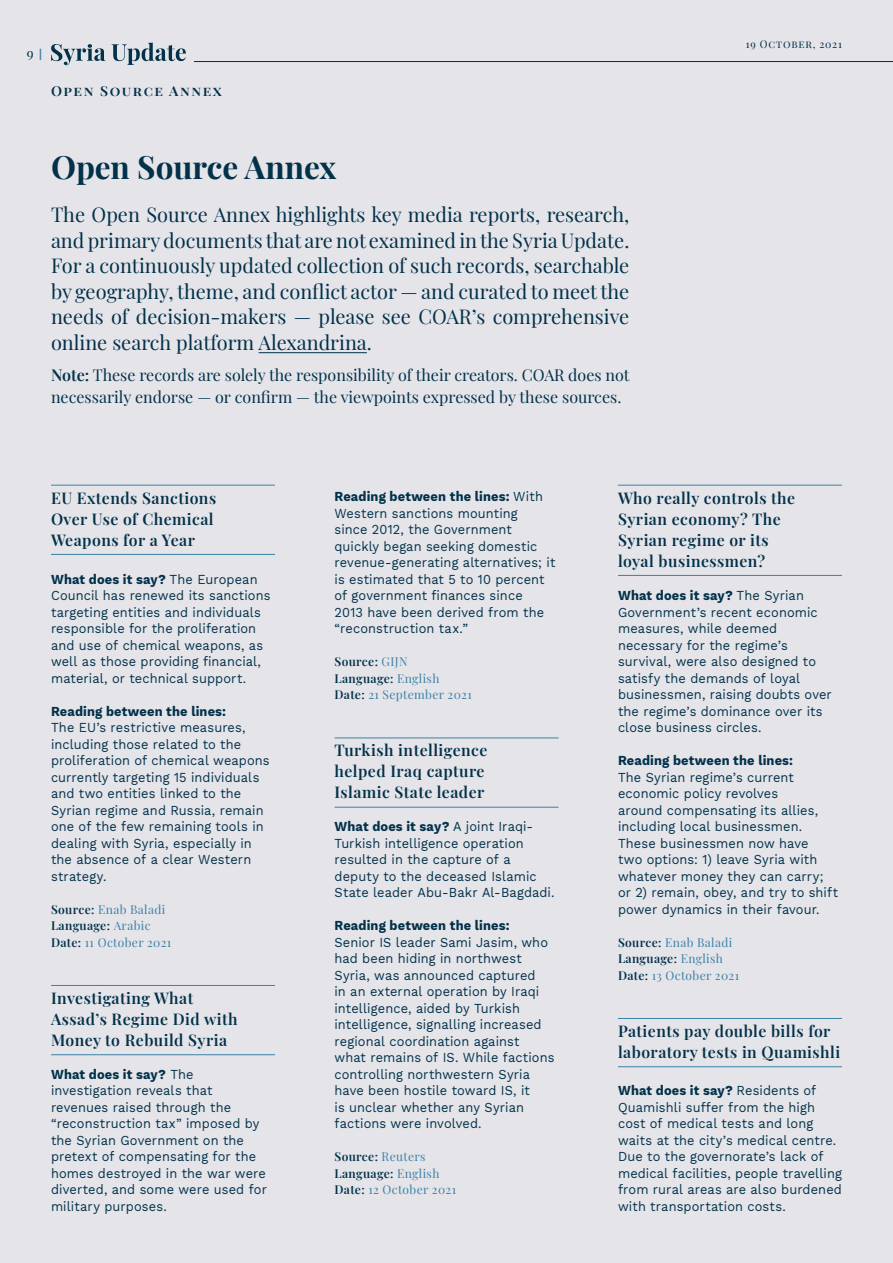
<style>
.page{position:relative;width:893px;height:1263px;background:#e4e4e9}
.page>*{position:absolute;margin:0;border:0;box-sizing:border-box;transform-origin:0 0}
.Title_Anex{font:700 31.5px "Playfair Display";color:#02314a}
.BellowTitle_Anex{font:19.95px/25.5px "Playfair Display";color:#02314a;text-align:justify}
.BellowTitle_Anex-2{font:16.05px/22.5px "Playfair Display";color:#02314a}
.Headline_Anex{font:600 15.75px/21px "Playfair Display";letter-spacing:.03em;color:#02314a}
.Body_Anex{font:13.5px/16.5px "Work Sans";letter-spacing:.01em;color:#02314a;scale:.95 1}
.t1{font:13.5px "Playfair Display";color:#02314a}
.t2{font:600 13.35px "Playfair Display";letter-spacing:.11em;color:#02314a;scale:1.06 1}
.SourceLanguageDate{font:12px "Playfair Display";letter-spacing:.03em;color:#3d81a8}
.SourceLanguageDate-2{font:600 12px "Playfair Display";letter-spacing:.03em;color:#02314a}
.t3{font:10.5px "Playfair Display";letter-spacing:.07em;color:#02314a}
.s1{font-family:"Work Sans";font-weight:500;font-size:12.75px;color:#3d81a8}
.s2{font-weight:600}
.s3{font-weight:700}
.s4{font-weight:600;color:#02314a}
.s5{font-weight:400;color:#3d81a8}
</style>
<div class="page">
<hr style="left:194px;top:61px;width:699px;height:1px;background:#02314a">
<svg style="left:51px;top:43px;width:135px;height:22px"></svg>
<hr style="left:51px;top:485px;width:224px;height:1px;background:#3d81a8">
<hr style="left:51px;top:554px;width:224px;height:1px;background:#3d81a8">
<hr style="left:51px;top:985px;width:224px;height:1px;background:#3d81a8">
<hr style="left:51px;top:1054px;width:224px;height:1px;background:#3d81a8">
<hr style="left:334px;top:737px;width:224px;height:1px;background:#3d81a8">
<hr style="left:334px;top:807px;width:224px;height:1px;background:#3d81a8">
<hr style="left:618px;top:485px;width:224px;height:1px;background:#3d81a8">
<hr style="left:618px;top:575px;width:224px;height:1px;background:#3d81a8">
<hr style="left:618px;top:1018px;width:224px;height:1px;background:#3d81a8">
<hr style="left:618px;top:1066px;width:224px;height:1px;background:#3d81a8">
<hr style="left:259px;top:352px;width:108px;height:1px;background:#02314a">
<p class="t1" style="left:27px;top:42px;width:17px">9 <span class="s1">|</span></p>
<p class="t2" style="left:51px;top:81px;width:163px">Open Source Annex</p>
<p class="Title_Anex" style="left:51px;top:142px;width:287px">Open Source Annex</p>
<p class="BellowTitle_Anex" style="left:51px;top:200px;width:580px">The Open Source Annex highlights key media reports, research, and primary documents that are not examined in the Syria Update.<br>For a continuously updated collection of such records, searchable by geography, theme, and conflict actor — and curated to meet the needs of decision-makers — please see COAR’s comprehensive online search platform Alexandrina.</p>
<p class="BellowTitle_Anex-2" style="left:51px;top:362px;width:580px"><span class="s2">Note:</span> These records are solely the responsibility of their creators. COAR does not necessarily endorse — or confirm — the viewpoints expressed by these sources.</p>
<p class="t3" style="left:746px;top:36px;width:98px">19 October, 2021</p>
<p class="Headline_Anex" style="left:51px;top:486px;width:167px">EU Extends Sanctions<br>Over Use of Chemical<br>Weapons for a Year</p>
<p class="Body_Anex" style="left:51px;top:570px;width:233px"><span class="s3">What does it say?</span> The European Council has renewed its sanctions targeting entities and individuals responsible for the proliferation and use of chemical weapons, as well as those providing financial, material, or technical support.</p>
<p class="Body_Anex" style="left:51px;top:702px;width:232px"><span class="s3">Reading between the lines:<br></span>The EU’s restrictive measures, including those related to the proliferation of chemical weapons currently targeting 15 individuals and two entities linked to the<br>Syrian regime and Russia, remain one of the few remaining tools in dealing with Syria, especially in the absence of a clear Western strategy.</p>
<p class="SourceLanguageDate" style="left:51px;top:900px;width:116px"><span class="s4">Source:</span> Enab Baladi</p>
<p class="SourceLanguageDate-2" style="left:51px;top:916px;width:101px">Language: <span class="s5">Arabic</span></p>
<p class="SourceLanguageDate" style="left:51px;top:933px;width:122px"><span class="s4">Date:</span> 11 October 2021</p>
<p class="Headline_Anex" style="left:51px;top:986px;width:188px">Investigating What<br>Assad’s Regime Did with<br>Money to Rebuild Syria</p>
<p class="Body_Anex" style="left:51px;top:1065px;width:229px"><span class="s3">What does it say?</span> The investigation reveals that revenues raised through the “reconstruction tax” imposed by the Syrian Government on the pretext of compensating for the homes destroyed in the war were diverted, and some were used for military purposes.</p>
<p class="Body_Anex" style="left:334px;top:488px;width:234px"><span class="s3">Reading between the lines:</span> With<br>Western sanctions mounting<br>since 2012, the Government quickly began seeking domestic revenue-generating alternatives; it is estimated that 5 to 10 percent of government finances since<br>2013 have been derived from the “reconstruction tax.”</p>
<p class="SourceLanguageDate-2" style="left:334px;top:652px;width:75px">Source: <span class="s5">GIJN</span></p>
<p class="SourceLanguageDate-2" style="left:334px;top:669px;width:106px">Language: <span class="s5">English</span></p>
<p class="SourceLanguageDate" style="left:334px;top:685px;width:139px"><span class="s4">Date:</span> 21 September 2021</p>
<p class="Headline_Anex" style="left:334px;top:738px;width:154px">Turkish intelligence helped Iraq capture<br>Islamic State leader</p>
<p class="Body_Anex" style="left:334px;top:818px;width:233px"><span class="s3">What does it say?</span> A joint Iraqi-<br>Turkish intelligence operation resulted in the capture of a deputy to the deceased Islamic<br>State leader Abu-Bakr Al-Bagdadi.</p>
<p class="Body_Anex" style="left:334px;top:917px;width:233px"><span class="s3">Reading between the lines:<br></span>Senior IS leader Sami Jasim, who had been hiding in northwest<br>Syria, was announced captured<br>in an external operation by Iraqi intelligence, aided by Turkish intelligence, signalling increased regional coordination against<br>what remains of IS. While factions controlling northwestern Syria have been hostile toward IS, it<br>is unclear whether any Syrian factions were involved.</p>
<p class="SourceLanguageDate-2" style="left:334px;top:1147px;width:93px">Source: <span class="s5">Reuters</span></p>
<p class="SourceLanguageDate-2" style="left:334px;top:1164px;width:106px">Language: <span class="s5">English</span></p>
<p class="SourceLanguageDate" style="left:334px;top:1180px;width:123px"><span class="s4">Date:</span> 12 October 2021</p>
<p class="Headline_Anex" style="left:618px;top:486px;width:178px">Who really controls the<br>Syrian economy? The<br>Syrian regime or its loyal businessmen?</p>
<p class="Body_Anex" style="left:618px;top:587px;width:227px"><span class="s3">What does it say?</span> The Syrian<br>Government’s recent economic measures, while deemed necessary for the regime’s survival, were also designed to satisfy the demands of loyal businessmen, raising doubts over the regime’s dominance over its close business circles.</p>
<p class="Body_Anex" style="left:618px;top:752px;width:233px"><span class="s3">Reading between the lines:<br></span>The Syrian regime’s current economic policy revolves<br>around compensating its allies, including local businessmen.<br>These businessmen now have<br>two options: 1) leave Syria with whatever money they can carry; or 2) remain, obey, and try to shift power dynamics in their favour.</p>
<p class="SourceLanguageDate" style="left:618px;top:933px;width:116px"><span class="s4">Source:</span> Enab Baladi</p>
<p class="SourceLanguageDate-2" style="left:618px;top:949px;width:106px">Language: <span class="s5">English</span></p>
<p class="SourceLanguageDate" style="left:618px;top:966px;width:123px"><span class="s4">Date:</span> 13 October 2021</p>
<p class="Headline_Anex" style="left:618px;top:1019px;width:224px">Patients pay double bills for laboratory tests in Quamishli</p>
<p class="Body_Anex" style="left:618px;top:1082px;width:237px"><span class="s3">What does it say?</span> Residents of<br>Quamishli suffer from the high cost of medical tests and long waits at the city’s medical centre.<br>Due to the governorate’s lack of medical facilities, people travelling from rural areas are also burdened with transportation costs.</p>
</div>
